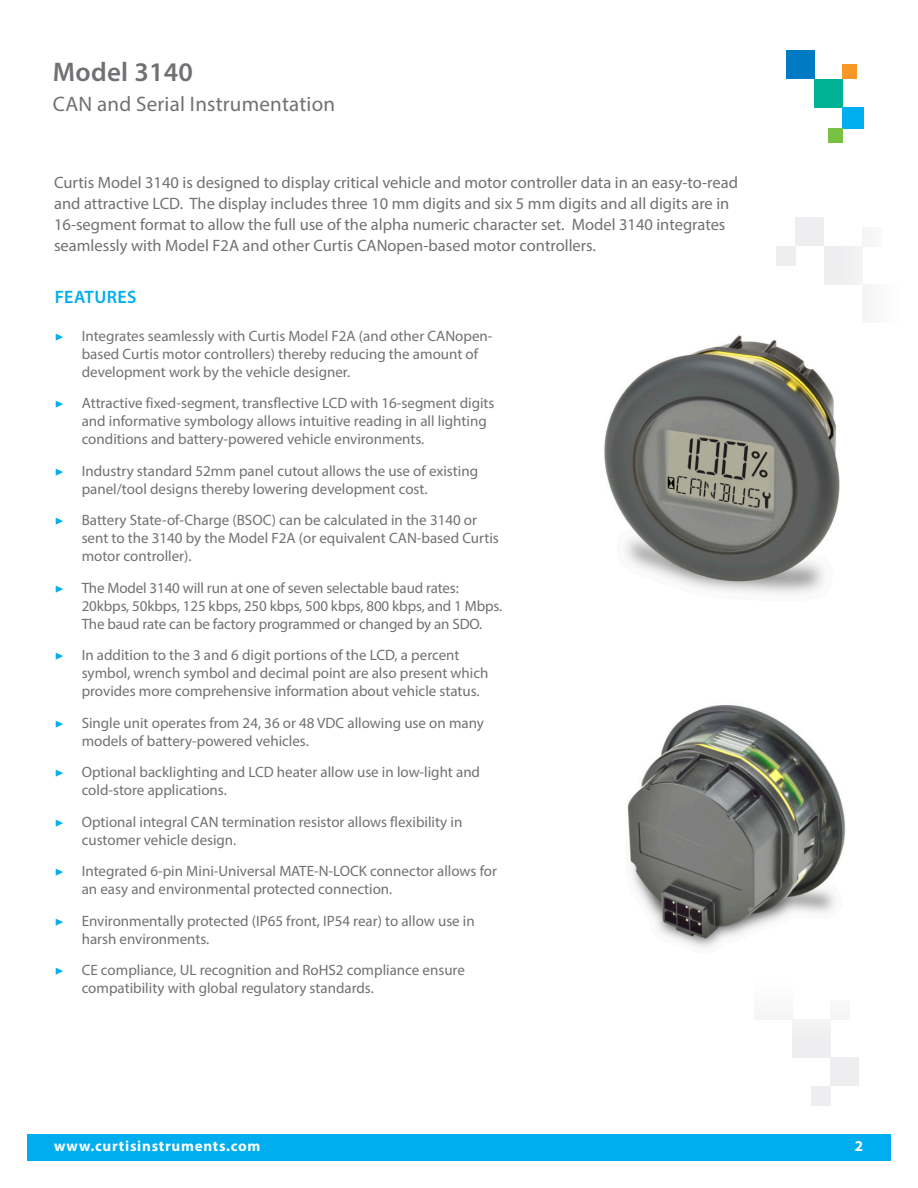
<style>
.page{position:relative;width:918px;height:1188px;background:#fff}
.page>*{position:absolute;margin:0;border:0;box-sizing:border-box;transform-origin:0 0}
.t1{font:600 27px "Myriad Pro";letter-spacing:.01em;color:#717074}
.t2{font:21px "Myriad Pro";letter-spacing:.01em;color:#717074}
.t3{font:600 18px "Myriad Pro";letter-spacing:.025em;color:#00aeef}
.t4{font:16.5px/21px "Myriad Pro";color:#717074}
.t5{font:15px/18px "Myriad Pro";color:#717074}
.t6{font:700 15px "Myriad Pro";letter-spacing:.05em;color:#fff}
.s1{font-family:"Minion Pro";color:#00aeef}
</style>
<div class="page">
<div style="left:27px;top:1134px;width:864px;height:27px;background:#00aeef"></div>
<div style="left:786px;top:51px;width:29px;height:28px;background:#007ac2"></div>
<div style="left:815px;top:79px;width:28px;height:28px;background:#00b294"></div>
<div style="left:843px;top:107px;width:21px;height:21px;background:#00aeef"></div>
<div style="left:843px;top:65px;width:14px;height:14px;background:#f79728"></div>
<div style="left:829px;top:128px;width:14px;height:14px;background:#79c142"></div>
<div style="left:862px;top:284px;width:38px;height:39px;background:#f9f9fa"></div>
<div style="left:824px;top:246px;width:38px;height:38px;background:#eeeef0"></div>
<div style="left:796px;top:218px;width:28px;height:28px;background:#eeeef0"></div>
<div style="left:862px;top:227px;width:19px;height:19px;background:#f6f6f7"></div>
<div style="left:777px;top:246px;width:19px;height:19px;background:#eeeef0"></div>
<div style="left:754px;top:981px;width:38px;height:38px;background:#fafafa"></div>
<div style="left:792px;top:1020px;width:38px;height:38px;background:#eeeef0"></div>
<div style="left:830px;top:1058px;width:29px;height:28px;background:#eeeef0"></div>
<div style="left:830px;top:1000px;width:20px;height:19px;background:#f7f7f8"></div>
<div style="left:811px;top:1086px;width:19px;height:19px;background:#eeeef0"></div>
<img style="left:604px;top:335px;width:236px;height:259px">
<img style="left:627px;top:705px;width:219px;height:243px">
<h1 class="t1" style="left:53px;top:54px;width:142px">Model 3140</h1>
<h2 class="t2" style="left:53px;top:91px;width:284px">CAN and Serial Instrumentation</h2>
<p class="t4" style="left:54px;top:172px;width:685px">Curtis Model 3140 is designed to display critical vehicle and motor controller data in an easy-to-read and attractive LCD. The display includes three 10 mm digits and six 5 mm digits and all digits are in 16-segment format to allow the full use of the alpha numeric character set. Model 3140 integrates seamlessly with Model F2A and other Curtis CANopen-based motor controllers.</p>
<p class="t3" style="left:55px;top:285px;width:83px">FEATURES</p>
<p class="t5" style="left:82px;top:327px;width:412px;text-indent:-27px"><span class="s1">▶</span> Integrates seamlessly with Curtis Model F2A (and other CANopen&shy;based Curtis motor controllers) thereby reducing the amount of development work by the vehicle designer.</p>
<p class="t5" style="left:82px;top:394px;width:414px;text-indent:-27px"><span class="s1">▶</span> Attractive fixed-segment, transflective LCD with 16-segment digits and informative symbology allows intuitive reading in all lighting conditions and battery-powered vehicle environments.</p>
<p class="t5" style="left:82px;top:462px;width:398px;text-indent:-27px"><span class="s1">▶</span> Industry standard 52mm panel cutout allows the use of existing panel/tool designs thereby lowering development cost.</p>
<p class="t5" style="left:82px;top:511px;width:419px;text-indent:-27px"><span class="s1">▶</span> Battery State-of-Charge (BSOC) can be calculated in the 3140 or sent to the 3140 by the Model F2A (or equivalent CAN-based Curtis motor controller).</p>
<p class="t5" style="left:82px;top:579px;width:422px;text-indent:-27px"><span class="s1">▶</span> The Model 3140 will run at one of seven selectable baud rates:<br>20kbps, 50kbps, 125 kbps, 250 kbps, 500 kbps, 800 kbps, and 1 Mbps.<br>The baud rate can be factory programmed or changed by an SDO.</p>
<p class="t5" style="left:82px;top:646px;width:408px;text-indent:-27px"><span class="s1">▶</span> In addition to the 3 and 6 digit portions of the LCD, a percent symbol, wrench symbol and decimal point are also present which provides more comprehensive information about vehicle status.</p>
<p class="t5" style="left:82px;top:714px;width:404px;text-indent:-27px"><span class="s1">▶</span> Single unit operates from 24, 36 or 48 VDC allowing use on many models of battery-powered vehicles.</p>
<p class="t5" style="left:82px;top:763px;width:400px;text-indent:-27px"><span class="s1">▶</span> Optional backlighting and LCD heater allow use in low-light and cold-store applications.</p>
<p class="t5" style="left:82px;top:813px;width:382px;text-indent:-27px"><span class="s1">▶</span> Optional integral CAN termination resistor allows flexibility in customer vehicle design.</p>
<p class="t5" style="left:82px;top:862px;width:417px;text-indent:-27px"><span class="s1">▶</span> Integrated 6-pin Mini-Universal MATE-N-LOCK connector allows for an easy and environmental protected connection.</p>
<p class="t5" style="left:82px;top:912px;width:395px;text-indent:-27px"><span class="s1">▶</span> Environmentally protected (IP65 front, IP54 rear) to allow use in harsh environments.</p>
<p class="t5" style="left:82px;top:961px;width:385px;text-indent:-27px"><span class="s1">▶</span> CE compliance, UL recognition and RoHS2 compliance ensure compatibility with global regulatory standards.</p>
<p class="t6" style="left:54px;top:1137px;width:208px">www.curtisinstruments.com</p>
<p class="t6" style="left:855px;top:1137px;width:10px">2</p>
</div>
